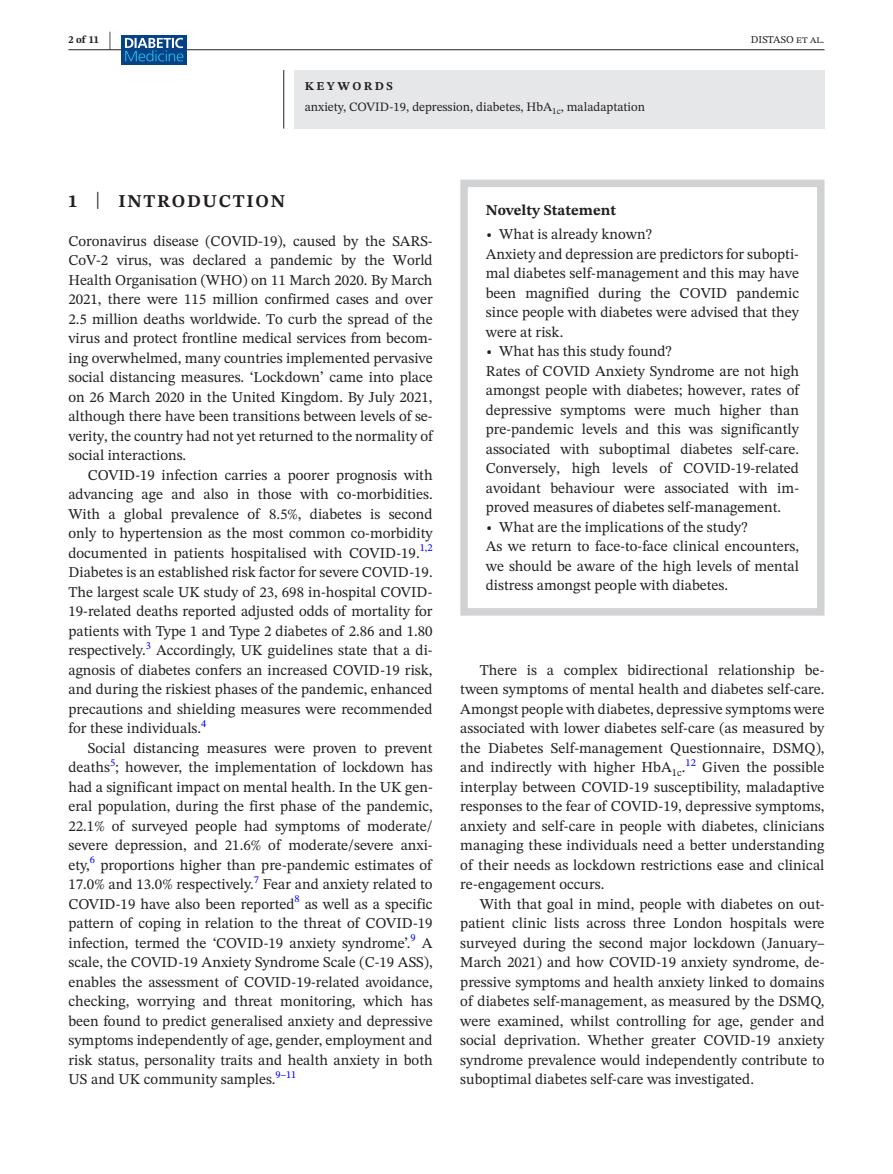
<style>
.page{position:relative;width:893px;height:1174px;background:#fff}
.page>*{position:absolute;margin:0;border:0;box-sizing:border-box;transform-origin:0 0}
.t1{font:700 18px "STIX Two Text";letter-spacing:.1em;color:#231f20}
.t2{font:15px/19.5px "STIX Two Text";color:#231f20;text-align:justify}
.t3{font:700 15px "STIX Two Text";color:#231f20}
.t4{font:12.75px "STIX Two Text";color:#231f20}
.t5{font:700 12px "STIX Two Text";letter-spacing:.2em;color:#231f20}
.t6{font:10.5px "STIX Two Text";color:#00f}
.t7{font:10.5px "STIX Two Text";color:#231f20}
.t8{font:700 10.5px "STIX Two Text";color:#231f20}
.s1{font-size:21px}
.s2{font-weight:400;font-size:23.7px}
</style>
<div class="page">
<hr style="left:68px;top:49px;width:756px;height:1px;background:#231f20">
<div style="left:121px;top:35px;width:65px;height:30px;background:#054286"></div>
<svg style="left:125px;top:38px;width:58px;height:23px"></svg>
<div style="left:460px;top:180px;width:364px;height:435px;border:8px solid #d1d2d4"></div>
<div style="left:294px;top:70px;width:530px;height:59px;background:#e6e7e9"></div>
<hr style="left:283px;top:70px;width:1px;height:59px;background:#231f20">
<p class="t8" style="left:68px;top:32px;width:44px">2 of 11 <span class="s1">|</span></p>
<p class="t7" style="left:751px;top:32px;width:75px">DISTASO et al.</p>
<p class="t5" style="left:305px;top:77px;width:90px">KEYWORDS</p>
<p class="t4" style="left:305px;top:97px;width:342px">anxiety, COVID-19, depression, diabetes, HbA<sub>1c</sub>, maladaptation</p>
<p class="t1" style="left:68px;top:188px;width:218px">1 <span class="s2">|</span> INTRODUCTION</p>
<p class="t2" style="left:68px;top:231px;width:366px">Coronavirus disease (COVID-19), caused by the SARS-CoV-2 virus, was declared a pandemic by the World Health Organisation (WHO) on 11 March 2020. By March 2021, there were 115 million confirmed cases and over 2.5 million deaths worldwide. To curb the spread of the virus and protect frontline medical services from becom&shy;ing overwhelmed, many countries implemented pervasive social distancing measures. ‘Lockdown’ came into place on 26 March 2020 in the United Kingdom. By July 2021, although there have been transitions between levels of se&shy;verity, the country had not yet returned to the normality of social interactions.</p>
<p class="t2" style="left:68px;top:465px;width:366px;text-indent:20px">COVID-19 infection carries a poorer prognosis with advancing age and also in those with co-morbidities.<br>With a global prevalence of 8.5%, diabetes is second only to hypertension as the most common co-morbidity documented in patients hospitalised with COVID-19.</p>
<p class="t6" style="left:420px;top:540px;width:14px">1,2</p>
<p class="t2" style="left:68px;top:562px;width:366px">Diabetes is an established risk factor for severe COVID-19.<br>The largest scale UK study of 23, 698 in-hospital COVID-19-related deaths reported adjusted odds of mortality for patients with Type 1 and Type 2 diabetes of 2.86 and 1.80 respectively.</p>
<p class="t6" style="left:146px;top:637px;width:7px">3</p>
<p class="t2" style="left:68px;top:640px;width:366px;text-indent:88px">Accordingly, UK guidelines state that a di&shy;agnosis of diabetes confers an increased COVID-19 risk, and during the riskiest phases of the pandemic, enhanced precautions and shielding measures were recommended for these individuals.</p>
<p class="t6" style="left:201px;top:715px;width:7px">4</p>
<p class="t2" style="left:68px;top:738px;width:366px;text-align:right">Social distancing measures were proven to prevent deaths ; however, the implementation of lockdown has</p>
<p class="t6" style="left:110px;top:754px;width:7px">5</p>
<p class="t2" style="left:68px;top:777px;width:366px">had a significant impact on mental health. In the UK gen&shy;eral population, during the first phase of the pandemic, 22.1% of surveyed people had symptoms of moderate/ severe depression, and 21.6% of moderate/severe anxi&shy;ety,</p>
<p class="t6" style="left:90px;top:852px;width:7px">6</p>
<p class="t2" style="left:68px;top:855px;width:365px;text-indent:32px">proportions higher than pre-pandemic estimates of<br>17.0% and 13.0% respectively.</p>
<p class="t6" style="left:254px;top:871px;width:7px">7</p>
<p class="t2" style="left:68px;top:874px;width:366px;text-indent:194px">Fear and anxiety related to<br>COVID-19 have also been reported</p>
<p class="t6" style="left:294px;top:891px;width:7px">8</p>
<p class="t2" style="left:68px;top:894px;width:366px;text-indent:236px">as well as a specific pattern of coping in relation to the threat of COVID-19 infection, termed the ‘COVID-19 anxiety syndrome’.</p>
<p class="t6" style="left:410px;top:930px;width:7px">9</p>
<p class="t2" style="left:68px;top:933px;width:366px;text-indent:353px">A scale, the COVID-19 Anxiety Syndrome Scale (C-19 ASS), enables the assessment of COVID-19-related avoidance, checking, worrying and threat monitoring, which has been found to predict generalised anxiety and depressive symptoms independently of age, gender, employment and risk status, personality traits and health anxiety in both US and UK community samples.</p>
<p class="t6" style="left:276px;top:1066px;width:22px">9–11</p>
<p class="t3" style="left:486px;top:199px;width:132px">Novelty Statement</p>
<p class="t2" style="left:486px;top:224px;width:315px;text-align:left">• What is already known?<br>Anxiety and depression are predictors for subopti&shy;mal diabetes self-management and this may have been magnified during the COVID pandemic since people with diabetes were advised that they were at risk.</p>
<p class="t2" style="left:486px;top:341px;width:315px;text-align:left">• What has this study found?<br>Rates of COVID Anxiety Syndrome are not high amongst people with diabetes; however, rates of depressive symptoms were much higher than pre-pandemic levels and this was significantly associated with suboptimal diabetes self-care.<br>Conversely, high levels of COVID-19-related avoidant behaviour were associated with im&shy;proved measures of diabetes self-management.</p>
<p class="t2" style="left:486px;top:517px;width:315px;text-align:left">• What are the implications of the study?<br>As we return to face-to-face clinical encounters, we should be aware of the high levels of mental distress amongst people with diabetes.</p>
<p class="t2" style="left:460px;top:660px;width:366px;text-indent:20px">There is a complex bidirectional relationship be&shy;tween symptoms of mental health and diabetes self-care.<br>Amongst people with diabetes, depressive symptoms were associated with lower diabetes self-care (as measured by the Diabetes Self-management Questionnaire, DSMQ), and indirectly with higher HbA<sub>1c</sub>.</p>
<p class="t6" style="left:685px;top:754px;width:12px">12</p>
<p class="t2" style="left:460px;top:757px;width:366px;text-indent:242px">Given the possible interplay between COVID-19 susceptibility, maladaptive responses to the fear of COVID-19, depressive symptoms, anxiety and self-care in people with diabetes, clinicians managing these individuals need a better understanding of their needs as lockdown restrictions ease and clinical re-engagement occurs.</p>
<p class="t2" style="left:460px;top:894px;width:366px;text-indent:20px">With that goal in mind, people with diabetes on out&shy;patient clinic lists across three London hospitals were surveyed during the second major lockdown (January– March 2021) and how COVID-19 anxiety syndrome, de&shy;pressive symptoms and health anxiety linked to domains of diabetes self-management, as measured by the DSMQ, were examined, whilst controlling for age, gender and social deprivation. Whether greater COVID-19 anxiety syndrome prevalence would independently contribute to suboptimal diabetes self-care was investigated.</p>
</div>
